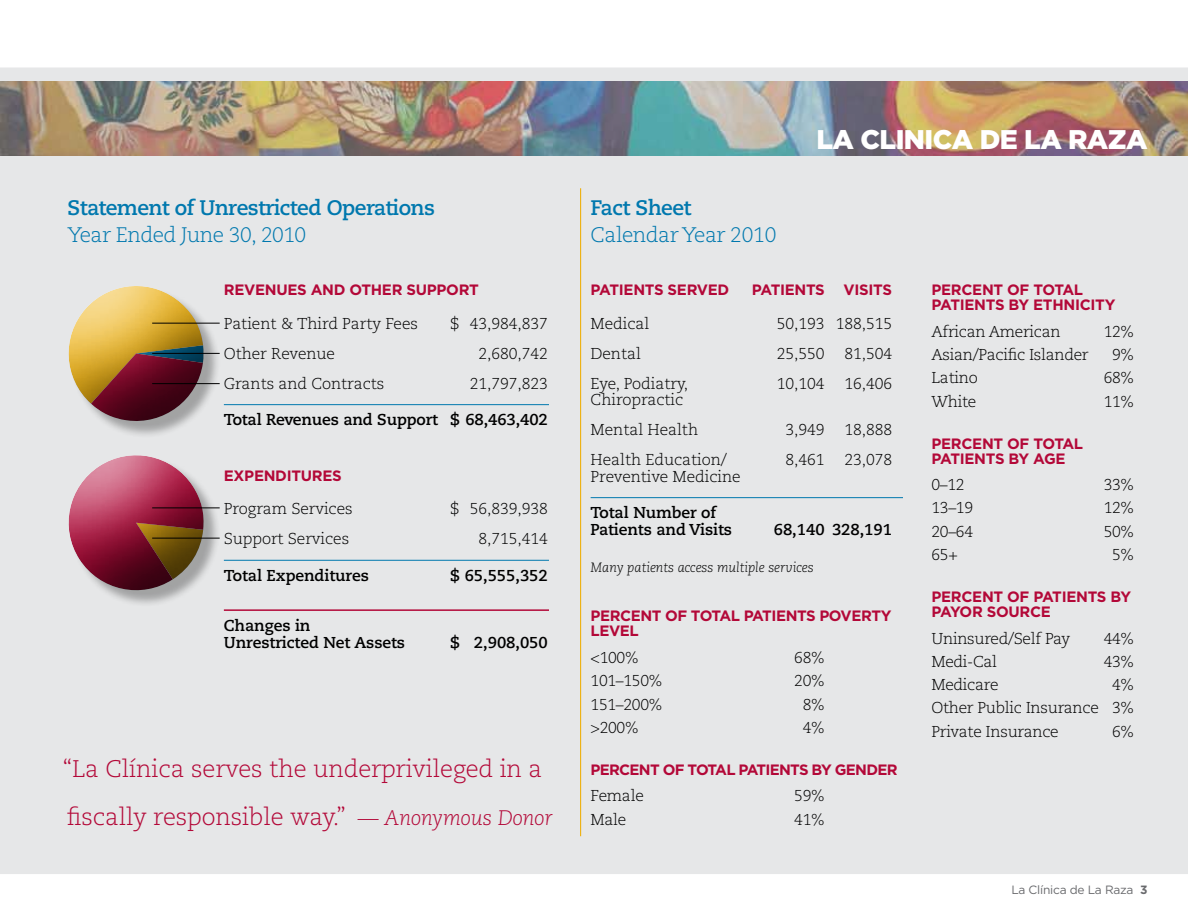
<style>
.page{position:relative;width:1188px;height:918px;background:#fff}
.page>*{position:absolute;margin:0;border:0;box-sizing:border-box;transform-origin:0 0}
.t1{font:900 27px "Gotham";letter-spacing:-.02em;color:#fff}
.t2{font:300 24px/48px "Caecilia";letter-spacing:-.005em;color:#b30838}
.t3{font:700 21px "Caecilia";letter-spacing:-.025em;color:#0078ae}
.t4{font:300 21px "Caecilia";letter-spacing:-.025em;color:#0078ae}
.t5{font:300 15.75px/23.2px "Caecilia";letter-spacing:-.005em;color:#000}
.t6{font:700 15.75px/16.5px "Caecilia";letter-spacing:-.005em;color:#000}
.t7{font:700 15px/15px "Gotham";letter-spacing:-.02em;color:#b30838}
.t8{font:700 15px "Gotham";letter-spacing:-.05em;color:#b30838}
.t9{font:italic 300 13.5px "Caecilia";letter-spacing:-.005em;color:#000}
.t10{font:12px "Gotham";letter-spacing:-.02em;color:#696a6d}
.s1{font-style:italic;font-size:21px}
.s2{font-weight:700}
</style>
<div class="page">
<div style="left:0;top:68px;width:1188px;height:806px;background:#e6e7e8"></div>
<div style="left:70px;top:288px;width:150px;height:150px;background:#000;opacity:.3"></div>
<div style="left:66px;top:283px;width:138px;height:138px;background:#000;opacity:.75"></div>
<div style="left:70px;top:457px;width:150px;height:150px;background:#000;opacity:.3"></div>
<div style="left:67px;top:453px;width:138px;height:138px;background:#000;opacity:.75"></div>
<hr style="left:224px;top:404px;width:325px;height:1px;background:#0078ae">
<hr style="left:224px;top:560px;width:325px;height:1px;background:#0078ae">
<hr style="left:224px;top:609px;width:325px;height:2px;background:#b30838">
<hr style="left:591px;top:497px;width:312px;height:1px;background:#0078ae">
<hr style="left:580px;top:188px;width:1px;height:648px;background:#eeb111">
<hr style="left:152px;top:383px;width:68px;height:1px;background:#000">
<hr style="left:152px;top:538px;width:68px;height:1px;background:#000">
<hr style="left:152px;top:353px;width:68px;height:1px;background:#000">
<hr style="left:152px;top:508px;width:68px;height:1px;background:#000">
<hr style="left:152px;top:323px;width:68px;height:1px;background:#000">
<img style="left:0;top:81px;width:1188px;height:74px">
<h3 class="t3" style="left:68px;top:195px;width:369px">Statement of Unrestricted Operations</h3>
<h3 class="t4" style="left:68px;top:223px;width:240px">Year Ended June 30, 2010</h3>
<p class="t7" style="left:224px;top:282px;width:257px">REVENUES AND OTHER SUPPORT</p>
<p class="t5" style="left:224px;top:312px;width:196px">Patient &amp; Third Party Fees</p>
<p class="t5" style="left:450px;top:312px;width:99px">$ 43,984,837</p>
<p class="t5" style="left:224px;top:342px;width:113px">Other Revenue</p>
<p class="t5" style="left:478px;top:342px;width:71px">2,680,742</p>
<p class="t5" style="left:224px;top:372px;width:162px">Grants and Contracts</p>
<p class="t5" style="left:470px;top:372px;width:80px">21,797,823</p>
<p class="t6" style="left:224px;top:412px;width:326px">Total Revenues and Support $ 68,463,402</p>
<p class="t7" style="left:224px;top:468px;width:119px">EXPENDITURES</p>
<p class="t5" style="left:224px;top:497px;width:130px">Program Services</p>
<p class="t5" style="left:450px;top:497px;width:99px">$ 56,839,938</p>
<p class="t5" style="left:224px;top:527px;width:127px">Support Services</p>
<p class="t5" style="left:478px;top:527px;width:71px">8,715,414</p>
<p class="t6" style="left:224px;top:567px;width:147px">Total Expenditures</p>
<p class="t6" style="left:450px;top:567px;width:99px">$ 65,555,352</p>
<p class="t6" style="left:224px;top:618px;width:183px">Changes in<br>Unrestricted Net Assets</p>
<p class="t6" style="left:450px;top:634px;width:99px">$ 2,908,050</p>
<h2 class="t2" style="left:63px;top:745px;width:491px">“La Clínica serves the underprivileged in a fiscally responsible way.” <span class="s1">— Anonymous Donor</span></h2>
<h3 class="t3" style="left:591px;top:195px;width:102px">Fact Sheet</h3>
<h3 class="t4" style="left:591px;top:223px;width:187px">Calendar Year 2010</h3>
<h1 class="t1" style="left:816px;top:123px;width:332px">LA CLINICA DE LA RAZA</h1>
<p class="t7" style="left:591px;top:282px;width:140px">PATIENTS SERVED</p>
<p class="t7" style="left:752px;top:282px;width:142px">PATIENTS VISITS</p>
<p class="t5" style="left:591px;top:312px;width:60px">Medical</p>
<p class="t5" style="left:777px;top:312px;width:117px">50,193 188,515</p>
<p class="t5" style="left:591px;top:342px;width:52px">Dental</p>
<p class="t5" style="left:777px;top:342px;width:117px">25,550 81,504</p>
<p class="t5" style="left:591px;top:372px;width:99px">Eye, Podiatry,</p>
<p class="t5" style="left:777px;top:372px;width:117px">10,104 16,406</p>
<p class="t5" style="left:591px;top:385px;width:109px;line-height:30px">Chiropractic<br>Mental Health</p>
<p class="t5" style="left:786px;top:418px;width:108px">3,949 18,888</p>
<p class="t5" style="left:591px;top:448px;width:138px">Health Education/</p>
<p class="t5" style="left:786px;top:448px;width:108px">8,461 23,078</p>
<p class="t5" style="left:591px;top:465px;width:151px">Preventive Medicine</p>
<p class="t6" style="left:591px;top:505px;width:143px">Total Number of<br>Patients and Visits</p>
<p class="t6" style="left:774px;top:521px;width:120px">68,140 328,191</p>
<p class="t9" style="left:591px;top:559px;width:225px">Many patients access multiple services</p>
<p class="t7" style="left:591px;top:608px;width:302px">PERCENT OF TOTAL PATIENTS POVERTY<br>LEVEL</p>
<p class="t5" style="left:591px;top:646px;width:49px">&lt;100%</p>
<p class="t5" style="left:794px;top:646px;width:32px">68%</p>
<p class="t5" style="left:591px;top:670px;width:73px">101–150%</p>
<p class="t5" style="left:794px;top:670px;width:32px">20%</p>
<p class="t5" style="left:591px;top:693px;width:73px">151–200%</p>
<p class="t5" style="left:803px;top:693px;width:23px">8%</p>
<p class="t5" style="left:591px;top:716px;width:49px">&gt;200%</p>
<p class="t5" style="left:803px;top:716px;width:23px">4%</p>
<p class="t8" style="left:591px;top:761px;width:308px">PERCENT OF TOTAL PATIENTS BY GENDER</p>
<p class="t5" style="left:591px;top:785px;width:55px">Female</p>
<p class="t5" style="left:794px;top:785px;width:32px">59%</p>
<p class="t5" style="left:591px;top:808px;width:37px">Male</p>
<p class="t5" style="left:794px;top:808px;width:32px">41%</p>
<p class="t7" style="left:932px;top:282px;width:185px">PERCENT OF TOTAL<br>PATIENTS BY ETHNICITY</p>
<p class="t5" style="left:932px;top:320px;width:131px">African American</p>
<p class="t5" style="left:1104px;top:320px;width:32px">12%</p>
<p class="t5" style="left:932px;top:343px;width:159px">Asian/Pacific Islander</p>
<p class="t5" style="left:1112px;top:343px;width:23px">9%</p>
<p class="t5" style="left:932px;top:367px;width:48px">Latino</p>
<p class="t5" style="left:1104px;top:367px;width:32px">68%</p>
<p class="t5" style="left:932px;top:390px;width:46px">White</p>
<p class="t5" style="left:1104px;top:390px;width:32px">11%</p>
<p class="t7" style="left:932px;top:435px;width:153px">PERCENT OF TOTAL<br>PATIENTS BY AGE</p>
<p class="t5" style="left:932px;top:473px;width:35px">0–12</p>
<p class="t5" style="left:1104px;top:473px;width:32px">33%</p>
<p class="t5" style="left:932px;top:497px;width:43px">13–19</p>
<p class="t5" style="left:1104px;top:497px;width:32px">12%</p>
<p class="t5" style="left:932px;top:520px;width:43px">20–64</p>
<p class="t5" style="left:1104px;top:520px;width:32px">50%</p>
<p class="t5" style="left:932px;top:543px;width:28px">65+</p>
<p class="t5" style="left:1112px;top:543px;width:23px">5%</p>
<p class="t7" style="left:932px;top:589px;width:201px">PERCENT OF PATIENTS BY<br>PAYOR SOURCE</p>
<p class="t5" style="left:932px;top:627px;width:140px">Uninsured/Self Pay</p>
<p class="t5" style="left:1104px;top:627px;width:32px">44%</p>
<p class="t5" style="left:932px;top:650px;width:67px">Medi-Cal</p>
<p class="t5" style="left:1104px;top:650px;width:32px">43%</p>
<p class="t5" style="left:932px;top:673px;width:69px">Medicare</p>
<p class="t5" style="left:932px;top:673px;width:204px;text-align:justify;text-indent:181px">4% Other Public Insurance 3% Private Insurance</p>
<p class="t5" style="left:1112px;top:720px;width:23px">6%</p>
<p class="t10" style="left:1011px;top:883px;width:138px">La Clínica de La Raza <span class="s2">3</span></p>
</div>
